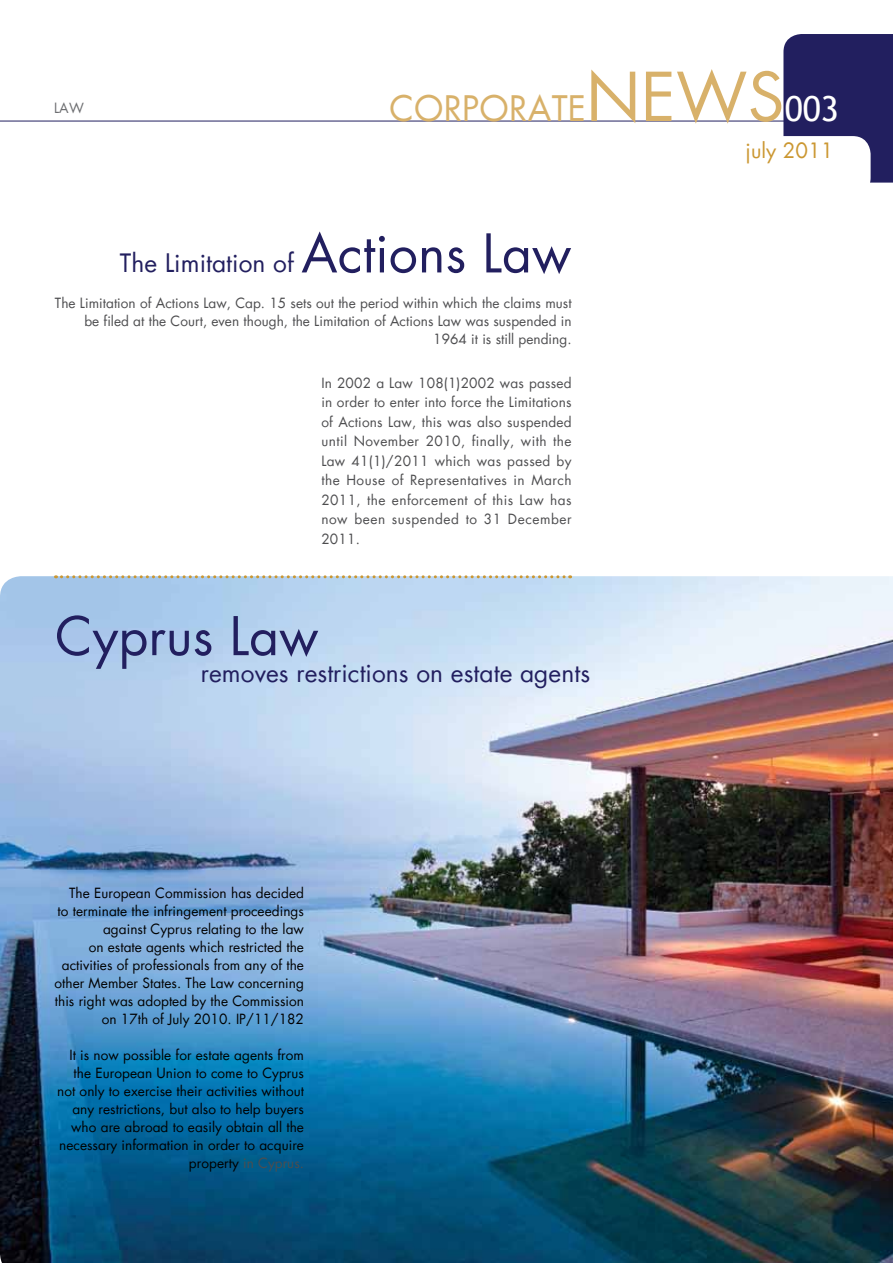
<style>
.page{position:relative;width:893px;height:1263px;background:#fff}
.page>*{position:absolute;margin:0;border:0;box-sizing:border-box;transform-origin:0 0}
.t1{font:57px "Kp Linea";color:#221f5f}
.t2{font:37.5px "Kp Linea";color:#d8b16a}
.t3{font:27px "Kp Linea";color:#221f5f}
.t4{font:22.5px "Kp Linea";color:#cb9731}
.t5{font:15px/18px "Kp Linea";color:#000;text-align:right}
.t6{font:15px/19.5px "Kp Linea";color:#4d4d4f;text-align:right}
.t7{font:15px "Kp Linea";color:#6d6e71}
.s1{font-size:72px}
.s2{font-family:"Trebuchet MS";font-size:34.5px;color:#fff}
.s3{font-size:57px}
.s4{color:#4d4d4f}
</style>
<div class="page">
<svg style="left:0;top:120px;width:783px;height:2px;background:#8f8eae"></svg>
<div style="left:783px;top:34px;width:110px;height:149px;background:#221f5f"></div>
<div style="left:325px;top:136px;width:546px;height:60px;background:#fff;border-radius:18px"></div>
<img style="left:0;top:576px;width:893px;height:687px">
<svg style="left:56px;top:575px;width:515px;height:3px"></svg>
<p class="t7" style="left:54px;top:99px;width:32px">LAW</p>
<h2 class="t2" style="left:390px;top:86px;width:451px">CORPORATE<span class="s1">NEWS</span><span class="s2">003</span></h2>
<h3 class="t4" style="left:746px;top:137px;width:89px">july 2011</h3>
<h3 class="t3" style="left:120px;top:247px;width:453px">The Limitation of <span class="s3">Actions Law</span></h3>
<p class="t6" style="left:55px;top:294px;width:518px;line-height:18px">The Limitation of Actions Law, Cap. 15 sets out the period within which the claims must be filed at the Court, even though, the Limitation of Actions Law was suspended in<br>1964 it is still pending.</p>
<p class="t6" style="left:321px;top:373px;width:252px;text-align:justify">In 2002 a Law 108(1)2002 was passed in order to enter into force the Limitations of Actions Law, this was also suspended until November 2010, finally, with the Law 41(1)/2011 which was passed by the House of Representatives in March 2011, the enforcement of this Law has now been suspended to 31 December 2011.</p>
<h1 class="t1" style="left:55px;top:602px;width:265px">Cyprus Law</h1>
<h3 class="t3" style="left:201px;top:656px;width:391px">removes restrictions on estate agents</h3>
<p class="t5" style="left:54px;top:884px;width:251px">The European Commission has decided to terminate the infringement proceedings against Cyprus relating to the law<br>on estate agents which restricted the activities of professionals from any of the other Member States. The Law concerning this right was adopted by the Commission on 17th of July 2010. IP/11/182</p>
<p class="t5" style="left:57px;top:1046px;width:248px">It is now possible for estate agents from the European Union to come to Cyprus not only to exercise their activities without any restrictions, but also to help buyers who are abroad to easily obtain all the necessary information in order to acquire property <span class="s4">in Cyprus.</span></p>
</div>
